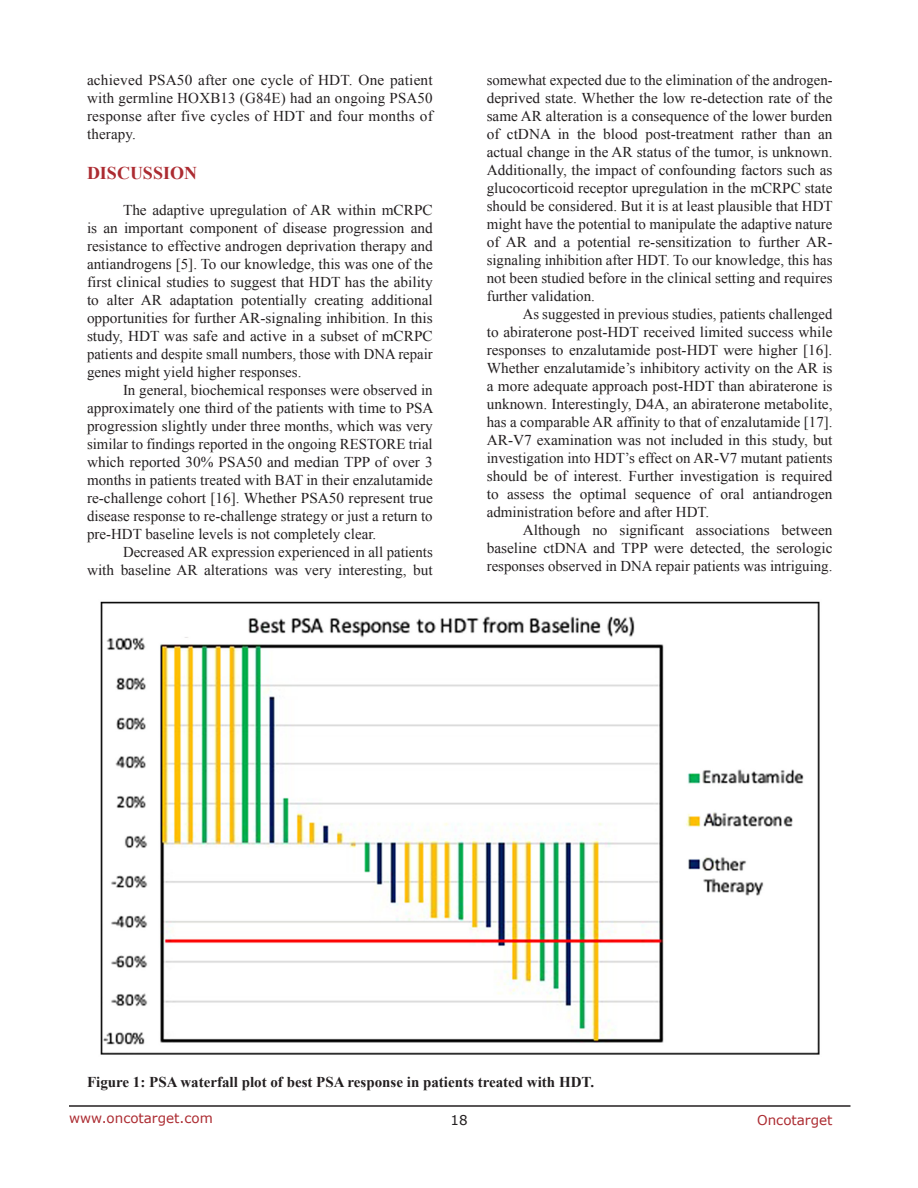
<style>
.page{position:relative;width:918px;height:1188px;background:#fff}
.page>*{position:absolute;margin:0;border:0;box-sizing:border-box;transform-origin:0 0}
.Heading{font:700 18px "Times New Roman";color:#ac2b31}
.BodyText{font:15px/18px "Times New Roman";color:#231f20;text-align:justify}
.FigureText{font:700 15px "Times New Roman";color:#231f20}
.t1{font:13.5px "Verdana";color:#ac2b31}
.t2{font:13.5px "Verdana";color:#231f20}
</style>
<div class="page">
<hr style="left:69px;top:1105px;width:781px;height:2px;background:#231f20">
<img style="left:100px;top:601px;width:720px;height:454px">
<p class="BodyText" style="left:87px;top:71px;width:347px">achieved PSA50 after one cycle of HDT. One patient with germline HOXB13 (G84E) had an ongoing PSA50 response after five cycles of HDT and four months of therapy.</p>
<p class="Heading" style="left:87px;top:161px;width:112px">DISCUSSION</p>
<p class="BodyText" style="left:87px;top:201px;width:347px;text-indent:36px">The adaptive upregulation of AR within mCRPC is an important component of disease progression and resistance to effective androgen deprivation therapy and antiandrogens [5]. To our knowledge, this was one of the first clinical studies to suggest that HDT has the ability to alter AR adaptation potentially creating additional opportunities for further AR-signaling inhibition. In this study, HDT was safe and active in a subset of mCRPC patients and despite small numbers, those with DNA repair genes might yield higher responses.</p>
<p class="BodyText" style="left:87px;top:381px;width:348px;text-indent:36px">In general, biochemical responses were observed in approximately one third of the patients with time to PSA progression slightly under three months, which was very similar to findings reported in the ongoing RESTORE trial which reported 30% PSA50 and median TPP of over 3 months in patients treated with BAT in their enzalutamide re-challenge cohort [16]. Whether PSA50 represent true disease response to re-challenge strategy or just a return to pre-HDT baseline levels is not completely clear.</p>
<p class="BodyText" style="left:87px;top:543px;width:347px;text-align:right">Decreased AR expression experienced in all patients<br>with baseline AR alterations was very interesting, but</p>
<p class="BodyText" style="left:487px;top:71px;width:348px">somewhat expected due to the elimination of the androgen&shy;deprived state. Whether the low re-detection rate of the same AR alteration is a consequence of the lower burden of ctDNA in the blood post-treatment rather than an actual change in the AR status of the tumor, is unknown.<br>Additionally, the impact of confounding factors such as glucocorticoid receptor upregulation in the mCRPC state should be considered. But it is at least plausible that HDT might have the potential to manipulate the adaptive nature of AR and a potential re-sensitization to further AR&shy;signaling inhibition after HDT. To our knowledge, this has not been studied before in the clinical setting and requires further validation.</p>
<p class="BodyText" style="left:487px;top:305px;width:347px;text-indent:36px">As suggested in previous studies, patients challenged to abiraterone post-HDT received limited success while responses to enzalutamide post-HDT were higher [16].<br>Whether enzalutamide’s inhibitory activity on the AR is a more adequate approach post-HDT than abiraterone is unknown. Interestingly, D4A, an abiraterone metabolite, has a comparable AR affinity to that of enzalutamide [17].<br>AR-V7 examination was not included in this study, but investigation into HDT’s effect on AR-V7 mutant patients should be of interest. Further investigation is required to assess the optimal sequence of oral antiandrogen administration before and after HDT.</p>
<p class="BodyText" style="left:487px;top:521px;width:347px;text-indent:36px">Although no significant associations between baseline ctDNA and TPP were detected, the serologic responses observed in DNA repair patients was intriguing.</p>
<p class="FigureText" style="left:87px;top:1072px;width:509px">Figure 1: PSA waterfall plot of best PSA response in patients treated with HDT.</p>
<p class="t1" style="left:69px;top:1109px;width:145px">www.oncotarget.com</p>
<p class="t2" style="left:450px;top:1111px;width:19px">18</p>
<p class="t1" style="left:757px;top:1111px;width:77px">Oncotarget</p>
</div>
